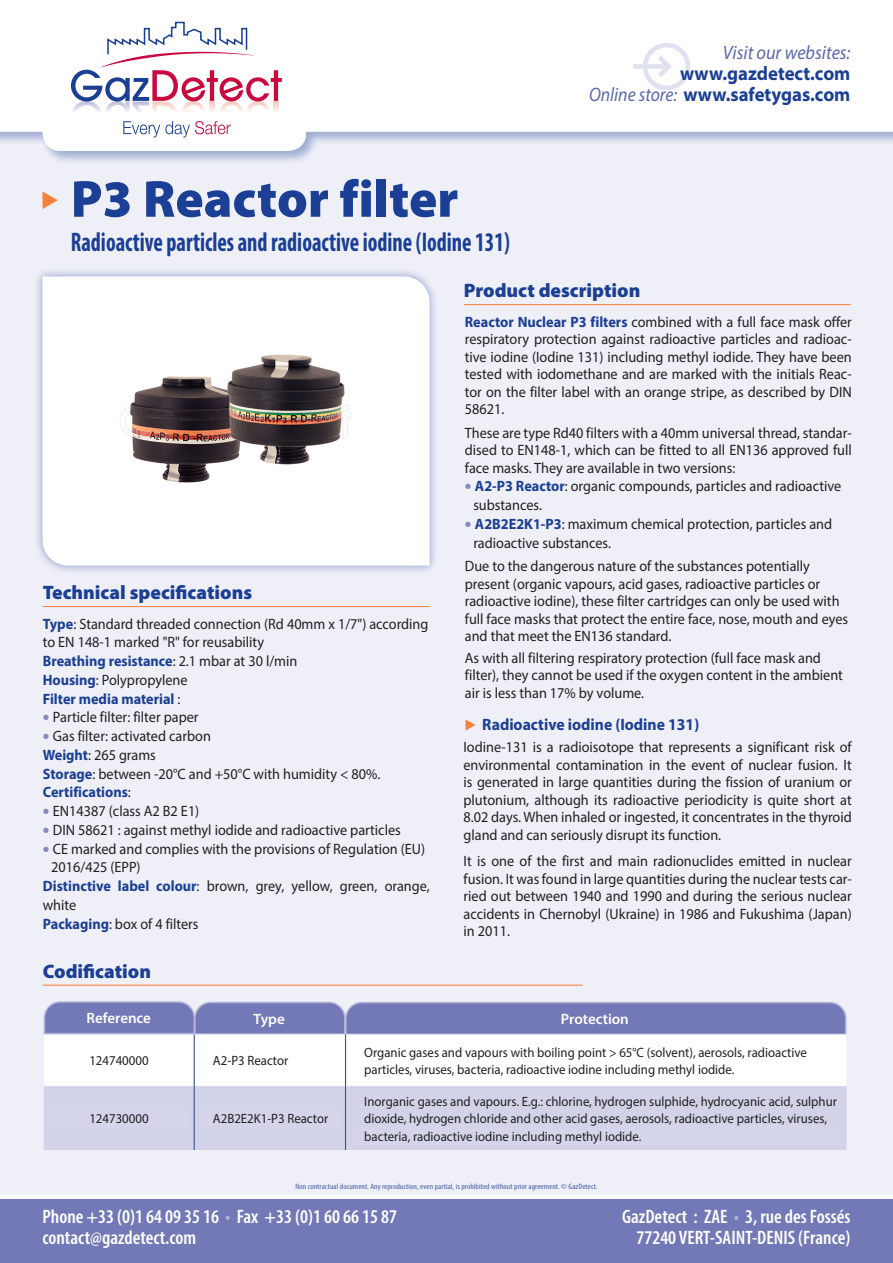
<style>
.page{position:relative;width:893px;height:1263px;background:#fff}
.page>*{position:absolute;margin:0;border:0;box-sizing:border-box;transform-origin:0 0}
.t1{font:900 52.5px "Myriad Pro";color:#1b3f94}
.t2{font:700 condensed 27px "Myriad Pro";color:#1b3f94;scale:.83 1}
.t3{font:600 condensed 19.5px/21px "Myriad Pro";color:#fff}
.t4{font:900 19.5px "Myriad Pro";color:#1b3f94}
.t5{font:700 semi-expanded 19.5px/21px "Myriad Pro";color:#1b3f94;text-align:right;scale:.9 1}
.t6{font:italic 19.5px "Myriad Pro";color:#5b67ad;scale:.93 1}
.t7{font:700 16.5px "Myriad Pro";color:#1b3f94;scale:.95 1}
.t8{font:15px/17.5px "Myriad Pro";color:#231f20;text-align:justify;scale:.95 1}
.t9{font:700 15px "Myriad Pro";color:#1b3f94;scale:.95 1}
.t10{font:600 15px "Myriad Pro";color:#fff}
.t11{font:13.5px/17.5px "Myriad Pro";color:#231f20;scale:.95 1}
.t12{font:condensed 7.8px "Myriad Pro";letter-spacing:.01em;color:#495ca5;scale:1.1 1}
.s1{font-weight:400;font-style:italic;font-stretch:normal;color:#5b67ad}
.s2{font-weight:700;color:#1b3f94}
.s3{font-weight:400;color:#231f20}
.s4{font-weight:900;font-stretch:semi-expanded;font-size:18px;color:#878ac1}
.s5{color:#b1b3d7}
</style>
<div class="page">
<div style="left:0;top:0;width:893px;height:1195px;background:#eeeff7"></div>
<svg style="left:42px;top:191px;width:16px;height:18px"></svg>
<div style="left:34px;top:267px;width:405px;height:308px;background:#1b3f94;opacity:.48"></div>
<div style="left:43px;top:276px;width:386px;height:290px;background:#fff"></div>
<div style="left:0;top:1199px;width:893px;height:64px;background:#7379b7"></div>
<div style="left:0;top:0;width:893px;height:165px;background:#1b3f94;opacity:.38"></div>
<svg style="left:0;top:0;width:893px;height:151px;background:#fafafc"></svg>
<svg style="left:633px;top:43px;width:57px;height:47px"></svg>
<svg style="left:71px;top:21px;width:211px;height:92px;background:#e8d9e4"></svg>
<svg style="left:123px;top:121px;width:108px;height:16px;background:#e0d6e4"></svg>
<hr style="left:464px;top:304px;width:387px;height:1px;background:#f4823d">
<hr style="left:43px;top:606px;width:387px;height:1px;background:#f4823d">
<img style="left:110px;top:295px;width:250px;height:250px">
<div style="left:44px;top:1086px;width:802px;height:64px;background:#d2d3e8"></div>
<hr style="left:194px;top:1086px;width:1px;height:64px;background:#384f9d">
<hr style="left:345px;top:1086px;width:1px;height:64px;background:#384f9d">
<div style="left:50px;top:1107px;width:138px;height:22px;background:#d4d5ea"></div>
<div style="left:200px;top:1107px;width:140px;height:22px;background:#d4d5ea"></div>
<div style="left:352px;top:1125px;width:488px;height:21px;background:#d4d5ea"></div>
<svg style="left:43px;top:1001px;width:804px;height:85px;background:#cbcde4"></svg>
<hr style="left:43px;top:985px;width:539px;height:1px;background:#f4823d">
<img style="left:120px;top:404px;width:232px;height:35px">
<p class="t1" style="left:71px;top:164px;width:389px">P3 Reactor filter</p>
<p class="t2" style="left:71px;top:225px;width:530px">Radioactive particles and radioactive iodine (Iodine 131)</p>
<h3 class="t6" style="left:723px;top:40px;width:139px">Visit our websites:</h3>
<h3 class="t5" style="left:589px;top:62px;width:292px">www.gazdetect.com<br><span class="s1">Online store:</span> www.safetygas.com</h3>
<p class="t4" style="left:43px;top:580px;width:211px">Technical specifications</p>
<p class="t8" style="left:43px;top:614px;width:407px"><span class="s2">Type</span>: Standard threaded connection (Rd 40mm x 1/7") according</p>
<p class="t8" style="left:43px;top:633px;width:235px">to EN 148-1 marked "R" for reusability</p>
<p class="t9" style="left:43px;top:651px;width:269px">Breathing resistance<span class="s3">: 2.1 mbar at 30 l/min</span></p>
<p class="t8" style="left:43px;top:671px;width:154px"><span class="s2">Housing</span>: Polypropylene</p>
<p class="t9" style="left:43px;top:689px;width:146px">Filter media material <span class="s3">:</span></p>
<p class="t8" style="left:43px;top:708px;width:165px"><span class="s4">•</span> Particle filter: filter paper</p>
<p class="t8" style="left:43px;top:727px;width:178px"><span class="s4">•</span> Gas filter: activated carbon</p>
<p class="t8" style="left:43px;top:746px;width:121px"><span class="s2">Weight</span>: 265 grams</p>
<p class="t8" style="left:43px;top:764px;width:357px"><span class="s2">Storage</span>: between -20°C and +50°C with humidity &lt; 80%.</p>
<p class="t9" style="left:43px;top:782px;width:94px">Certifications<span class="s3">:</span></p>
<p class="t8" style="left:43px;top:802px;width:166px"><span class="s4">•</span> EN14387 (class A2 B2 E1)</p>
<p class="t8" style="left:43px;top:821px;width:378px"><span class="s4">•</span> DIN 58621 : against methyl iodide and radioactive particles</p>
<p class="t8" style="left:43px;top:839px;width:404px"><span class="s4">•</span> CE marked and complies with the provisions of Regulation (EU)</p>
<p class="t8" style="left:51px;top:858px;width:96px">2016/425 (EPP)</p>
<p class="t8" style="left:43px;top:876px;width:409px;line-height:18.8px"><span class="s2">Distinctive label colour</span>: brown, grey, yellow, green, orange, white</p>
<p class="t8" style="left:43px;top:915px;width:166px"><span class="s2">Packaging</span>: box of 4 filters</p>
<p class="t4" style="left:43px;top:958px;width:110px">Codification</p>
<p class="t4" style="left:464px;top:278px;width:178px">Product description</p>
<p class="t8" style="left:465px;top:313px;width:409px"><span class="s2">Reactor Nuclear P3 filters</span> combined with a full face mask offer respiratory protection against radioactive particles and radioac&shy;tive iodine (Iodine 131) including methyl iodide. They have been tested with iodomethane and are marked with the initials Reac&shy;tor on the filter label with an orange stripe, as described by DIN 58621.</p>
<p class="t8" style="left:465px;top:423px;width:409px">These are type Rd40 filters with a 40mm universal thread, standar&shy;dised to EN148-1, which can be fitted to all EN136 approved full face masks. They are available in two versions:</p>
<p class="t8" style="left:465px;top:477px;width:398px"><span class="s4">•</span> <span class="s2">A2-P3 Reactor</span>: organic compounds, particles and radioactive</p>
<p class="t8" style="left:473px;top:496px;width:74px">substances.</p>
<p class="t8" style="left:465px;top:515px;width:388px"><span class="s4">•</span> <span class="s2">A2B2E2K1-P3</span>: maximum chemical protection, particles and</p>
<p class="t8" style="left:473px;top:534px;width:146px">radioactive substances.</p>
<p class="t8" style="left:465px;top:557px;width:405px;text-align:left">Due to the dangerous nature of the substances potentially present (organic vapours, acid gases, radioactive particles or radioactive iodine), these filter cartridges can only be used with full face masks that protect the entire face, nose, mouth and eyes and that meet the EN136 standard.</p>
<p class="t8" style="left:465px;top:649px;width:399px;text-align:left">As with all filtering respiratory protection (full face mask and filter), they cannot be used if the oxygen content in the ambient air is less than 17% by volume.</p>
<p class="t7" style="left:482px;top:714px;width:230px">Radioactive iodine (Iodine 131)</p>
<p class="t8" style="left:463px;top:738px;width:410px">Iodine-131 is a radioisotope that represents a significant risk of environmental contamination in the event of nuclear fusion. It is generated in large quantities during the fission of uranium or plutonium, although its radioactive periodicity is quite short at 8.02 days. When inhaled or ingested, it concentrates in the thyroid gland and can seriously disrupt its function.</p>
<p class="t8" style="left:463px;top:852px;width:410px">It is one of the first and main radionuclides emitted in nuclear fusion. It was found in large quantities during the nuclear tests car&shy;ried out between 1940 and 1990 and during the serious nuclear accidents in Chernobyl (Ukraine) in 1986 and Fukushima (Japan) in 2011.</p>
<p class="t10" style="left:86px;top:1009px;width:66px">Reference</p>
<p class="t10" style="left:254px;top:1009px;width:33px">Type</p>
<p class="t10" style="left:561px;top:1009px;width:69px">Protection</p>
<p class="t11" style="left:89px;top:1052px;width:64px">124740000</p>
<p class="t11" style="left:213px;top:1052px;width:81px">A2-P3 Reactor</p>
<p class="t11" style="left:364px;top:1043px;width:467px">Organic gases and vapours with boiling point &gt; 65°C (solvent), aerosols, radioactive particles, viruses, bacteria, radioactive iodine including methyl iodide.</p>
<p class="t11" style="left:89px;top:1109px;width:64px">124730000</p>
<p class="t11" style="left:213px;top:1109px;width:123px">A2B2E2K1-P3 Reactor</p>
<p class="t11" style="left:364px;top:1092px;width:499px">Inorganic gases and vapours. E.g.: chlorine, hydrogen sulphide, hydrocyanic acid, sulphur dioxide, hydrogen chloride and other acid gases, aerosols, radioactive particles, viruses, bacteria, radioactive iodine including methyl iodide.</p>
<p class="t12" style="left:295px;top:1182px;width:276px">Non contractual document. Any reproduction, even partial, is prohibited without prior agreement. © GazDetect.</p>
<h3 class="t3" style="left:43px;top:1206px;width:356px">Phone +33 (0)1 64 09 35 16 <span class="s5">•</span> Fax +33 (0)1 60 66 15 87 contact@gazdetect.com</h3>
<h3 class="t3" style="left:622px;top:1206px;width:230px;text-align:right">GazDetect : ZAE <span class="s5">•</span> 3, rue des Fossés<br>77240 VERT-SAINT-DENIS (France)</h3>
</div>
